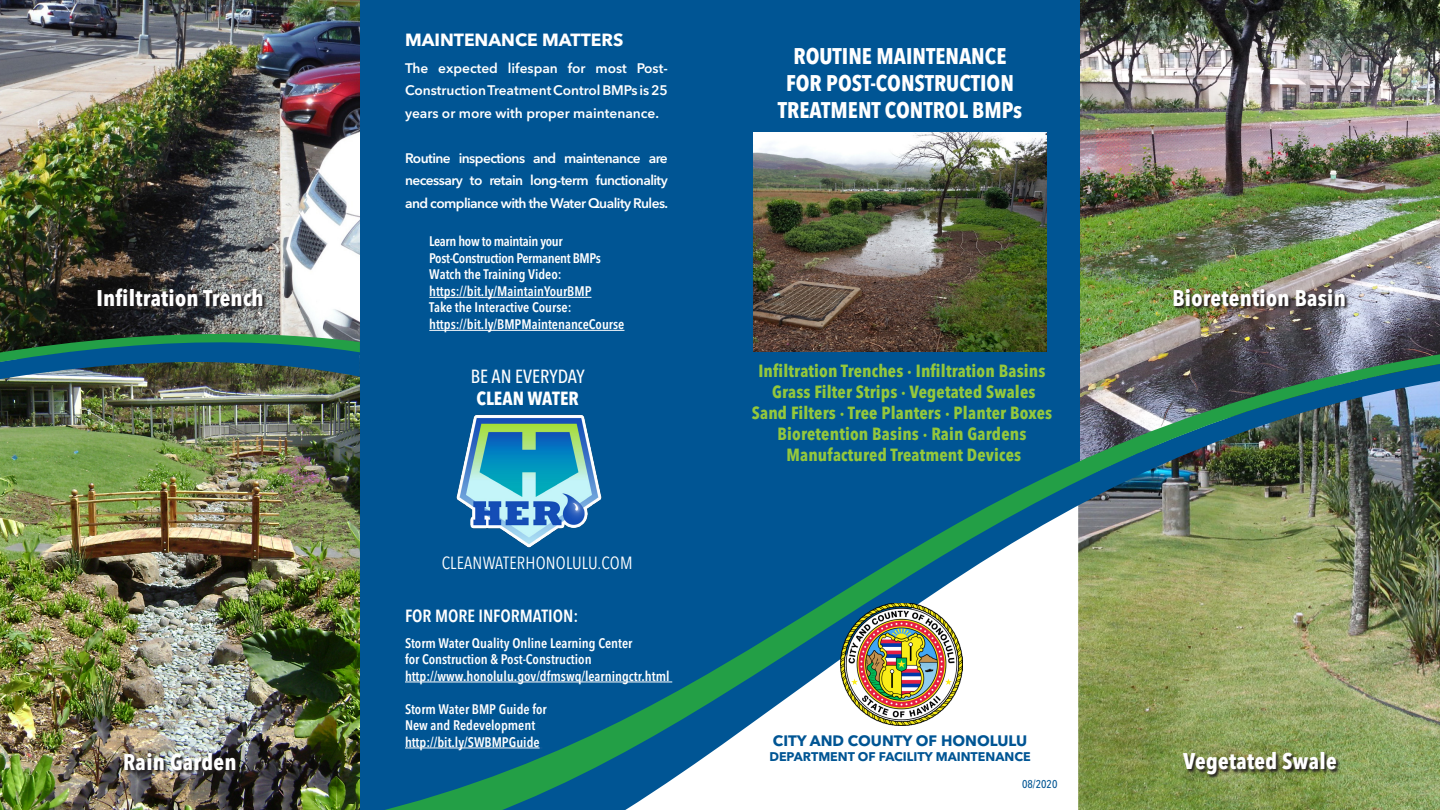
<style>
.page{position:relative;width:1440px;height:810px;background:#fff}
.page>*{position:absolute;margin:0;border:0;box-sizing:border-box;transform-origin:0 0}
.Heading_01{font:700 condensed 22.5px/27px "Avenir Next LT Pro";color:#fff;text-align:center}
.t1{font:500 condensed 18.88px "Avenir Next LT Pro";color:#fff}
.t2{font:700 condensed 18.88px "Avenir Next LT Pro";color:#fff}
.t3{font:700 condensed 17.5px/21px "Avenir Next LT Pro";letter-spacing:.01em;color:#94c83c;text-align:center}
.Help_Info{font:condensed 17.5px "Avenir Next LT Pro";letter-spacing:.01em;color:#fff}
.Heading_03{font:600 condensed 17.5px "Avenir Next LT Pro";color:#fff}
.t4{font:700 17.5px "Avenir Next LT Pro";color:#fff}
.t5{font:700 15px "Avenir Next LT Pro";color:#005594}
.Stencil{font:600 condensed 13.75px/16.5px "Avenir Next LT Pro";color:#fff}
.t6{font:600 13.75px/22.5px "Avenir Next LT Pro";letter-spacing:-.04em;color:#fff;text-align:justify}
.Stencil-2{font:600 condensed 13.75px/16.5px "Avenir Next LT Pro";letter-spacing:-.025em;color:#fff}
.t7{font:700 12.5px "Avenir Next LT Pro";color:#005594}
.t8{font:500 condensed 11.25px "Avenir Next LT Pro";color:#005594}
</style>
<div class="page">
<img style="left:0;top:434px;width:282px;height:376px">
<img style="left:0;top:0;width:360px;height:287px">
<img style="left:1080px;top:0;width:360px;height:287px">
<img style="left:125px;top:753px;width:115px;height:22px">
<div style="left:360px;top:0;width:718px;height:810px;background:#005594"></div>
<img style="left:282px;top:287px;width:1158px;height:523px">
<img style="left:841px;top:603px;width:122px;height:122px">
<img style="left:754px;top:132px;width:292px;height:219px">
<svg style="left:1183px;top:752px;width:158px;height:27px"></svg>
<img style="left:0;top:287px;width:360px;height:147px">
<img style="left:449px;top:414px;width:161px;height:143px">
<hr style="left:429px;top:297px;width:162px;height:1px;background:#fff">
<hr style="left:429px;top:330px;width:195px;height:1px;background:#fff">
<p class="t4" style="left:405px;top:29px;width:220px">MAINTENANCE MATTERS</p>
<p class="t6" style="left:405px;top:56px;width:264px">The expected lifespan for most Post-Construction Treatment Control BMPs is 25 years or more with proper maintenance.</p>
<p class="t6" style="left:405px;top:146px;width:265px">Routine inspections and maintenance are necessary to retain long-term functionality and compliance with the Water Quality Rules.</p>
<p class="Heading_01" style="left:778px;top:42px;width:246px">ROUTINE MAINTENANCE<br>FOR POST-CONSTRUCTION<br>TREATMENT CONTROL BMPs</p>
<p class="Stencil-2" style="left:429px;top:233px;width:173px">Learn how to maintain your<br>Post-Construction Permanent BMPs</p>
<p class="Stencil" style="left:429px;top:266px;width:134px">Watch the Training Video:</p>
<p class="Stencil" style="left:429px;top:283px;width:164px">https://bit.ly/MaintainYourBMP</p>
<p class="Stencil" style="left:429px;top:299px;width:144px">Take the Interactive Course:</p>
<p class="Stencil" style="left:429px;top:316px;width:197px">https://bit.ly/BMPMaintenanceCourse</p>
<p class="Heading_01" style="left:96px;top:284px;width:169px">Infiltration Trench</p>
<p class="Heading_01" style="left:1172px;top:284px;width:175px">Bioretention Basin</p>
<p class="Heading_01" style="left:123px;top:749px;width:115px">Rain Garden</p>
<p class="t1" style="left:471px;top:365px;width:115px">BE AN EVERYDAY</p>
<p class="t2" style="left:476px;top:387px;width:104px">CLEAN WATER</p>
<p class="Help_Info" style="left:442px;top:553px;width:192px">CLEANWATERHONOLULU.COM</p>
<p class="Heading_03" style="left:405px;top:605px;width:175px">FOR MORE INFORMATION:</p>
<p class="Stencil" style="left:405px;top:634px;width:229px">Storm Water Quality Online Learning Center for Construction &amp; Post-Construction</p>
<p class="Stencil" style="left:405px;top:667px;width:266px">http://www.honolulu.gov/dfmswq/learningctr.html</p>
<p class="Stencil" style="left:405px;top:700px;width:143px">Storm Water BMP Guide for<br>New and Redevelopment http://bit.ly/SWBMPGuide</p>
<p class="t3" style="left:758px;top:360px;width:289px">Infiltration Trenches · Infiltration Basins<br>Grass Filter Strips · Vegetated Swales</p>
<p class="t3" style="left:752px;top:402px;width:302px">Sand Filters · Tree Planters · Planter Boxes<br>Bioretention Basins · Rain Gardens<br>Manufactured Treatment Devices</p>
<p class="t5" style="left:773px;top:731px;width:256px">CITY AND COUNTY OF HONOLULU</p>
<p class="t7" style="left:769px;top:749px;width:263px">DEPARTMENT OF FACILITY MAINTENANCE</p>
<p class="Heading_01" style="left:1183px;top:748px;width:155px">Vegetated Swale</p>
<p class="t8" style="left:1022px;top:777px;width:37px">08/2020</p>
</div>
